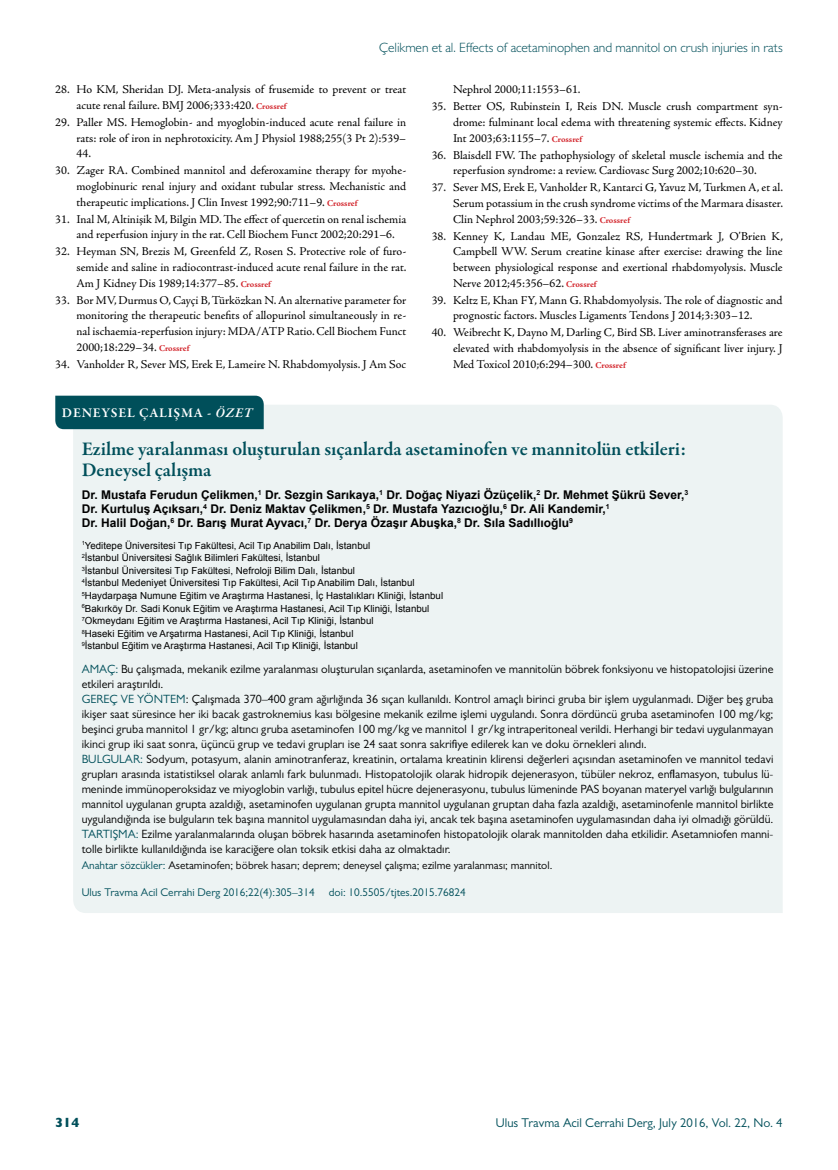
<style>
.page{position:relative;width:838px;height:1170px;background:#fff}
.page>*{position:absolute;margin:0;border:0;box-sizing:border-box;transform-origin:0 0}
.t1{font:600 19.5px/21px "Garamond Premr Pro";color:#004f5a}
.t2{font:300 13.5px "Gill Sans MT Pro";letter-spacing:-.005em;color:#004f5a}
.t3{font:600 13.5px "Garamond Premr Pro";letter-spacing:.055em;color:#fff}
.t4{font:800 13.5px "Gill Sans MT Pro";color:#004f5a}
.t5{font:12.75px "Gill Sans MT Pro";color:#004f5a}
.t6{font:12px/15.6px "Adobe Jenson Pro";color:#000;text-align:justify}
.t7{font:12px/15px "Gill Sans MT Pro";color:#000}
.t8{font:700 12px/14.4px "Arial";color:#000}
.t9{font:11.25px "Gill Sans MT Pro";color:#000}
.t10{font:11.25px "Gill Sans MT Pro";color:#004f5a}
.t11{font:9.75px/12.6px "Arial";color:#000}
.s1{font-weight:700;font-size:9px;color:#d2232a}
.s2{font-style:italic}
.s3{color:#004f5a}
</style>
<div class="page">
<div style="left:73px;top:405px;width:709px;height:507px;background:#edf3f3"></div>
<div style="left:55px;top:395px;width:209px;height:34px;background:#004f5a"></div>
<p class="t2" style="left:379px;top:39px;width:405px">Çelikmen et al. Effects of acetaminophen and mannitol on crush injuries in rats</p>
<p class="t6" style="left:77px;top:82px;width:331px;text-indent:-21px">28. Ho KM, Sheridan DJ. Meta-analysis of frusemide to prevent or treat acute renal failure. BMJ 2006;333:420. <span class="s1">Crossref</span></p>
<p class="t6" style="left:77px;top:115px;width:331px;text-indent:-21px">29. Paller MS. Hemoglobin- and myoglobin-induced acute renal failure in rats: role of iron in nephrotoxicity. Am J Physiol 1988;255(3 Pt 2):539– 44.</p>
<p class="t6" style="left:77px;top:163px;width:331px;text-indent:-21px">30. Zager RA. Combined mannitol and deferoxamine therapy for myohe&shy;moglobinuric renal injury and oxidant tubular stress. Mechanistic and therapeutic implications. J Clin Invest 1992;90:711–9. <span class="s1">Crossref</span></p>
<p class="t6" style="left:77px;top:211px;width:331px;text-indent:-21px">31. Inal M, Altinişik M, Bilgin MD. The effect of quercetin on renal ischemia and reperfusion injury in the rat. Cell Biochem Funct 2002;20:291–6.</p>
<p class="t6" style="left:77px;top:244px;width:331px;text-indent:-21px">32. Heyman SN, Brezis M, Greenfeld Z, Rosen S. Protective role of furo&shy;semide and saline in radiocontrast-induced acute renal failure in the rat.<br>Am J Kidney Dis 1989;14:377–85. <span class="s1">Crossref</span></p>
<p class="t6" style="left:77px;top:292px;width:331px;text-indent:-21px">33. Bor MV, Durmus O, Cayçi B, Türközkan N. An alternative parameter for monitoring the therapeutic benefits of allopurinol simultaneously in re&shy;nal ischaemia-reperfusion injury: MDA/ATP Ratio. Cell Biochem Funct 2000;18:229–34. <span class="s1">Crossref</span></p>
<p class="t6" style="left:55px;top:356px;width:352px">34. Vanholder R, Sever MS, Erek E, Lameire N. Rhabdomyolysis. J Am Soc</p>
<p class="t3" style="left:62px;top:405px;width:192px">DENEYSEL ÇALIŞMA - <span class="s2">ÖZET</span></p>
<p class="t6" style="left:453px;top:82px;width:129px">Nephrol 2000;11:1553–61.</p>
<p class="t6" style="left:453px;top:99px;width:331px;text-indent:-21px">35. Better OS, Rubinstein I, Reis DN. Muscle crush compartment syn&shy;drome: fulminant local edema with threatening systemic effects. Kidney Int 2003;63:1155–7. <span class="s1">Crossref</span></p>
<p class="t6" style="left:432px;top:147px;width:352px;text-align:center">36. Blaisdell FW. The pathophysiology of skeletal muscle ischemia and the reperfusion syndrome: a review. Cardiovasc Surg 2002;10:620–30.</p>
<p class="t6" style="left:453px;top:180px;width:331px;text-indent:-21px">37. Sever MS, Erek E, Vanholder R, Kantarci G, Yavuz M, Turkmen A, et al.<br>Serum potassium in the crush syndrome victims of the Marmara disaster.<br>Clin Nephrol 2003;59:326–33. <span class="s1">Crossref</span></p>
<p class="t6" style="left:453px;top:228px;width:331px;text-indent:-21px">38. Kenney K, Landau ME, Gonzalez RS, Hundertmark J, O’Brien K, Campbell WW. Serum creatine kinase after exercise: drawing the line between physiological response and exertional rhabdomyolysis. Muscle Nerve 2012;45:356–62. <span class="s1">Crossref</span></p>
<p class="t6" style="left:453px;top:292px;width:331px;text-indent:-21px">39. Keltz E, Khan FY, Mann G. Rhabdomyolysis. The role of diagnostic and prognostic factors. Muscles Ligaments Tendons J 2014;3:303–12.</p>
<p class="t6" style="left:453px;top:325px;width:331px;text-indent:-21px">40. Weibrecht K, Dayno M, Darling C, Bird SB. Liver aminotransferases are elevated with rhabdomyolysis in the absence of significant liver injury. J Med Toxicol 2010;6:294–300. <span class="s1">Crossref</span></p>
<h1 class="t1" style="left:82px;top:438px;width:606px">Ezilme yaralanması oluşturulan sıçanlarda asetaminofen ve mannitolün etkileri:<br>Deneysel çalışma</h1>
<p class="t8" style="left:82px;top:487px;width:608px">Dr. Mustafa Ferudun Çelikmen,<sup>1</sup> Dr. Sezgin Sarıkaya,<sup>1</sup> Dr. Doğaç Niyazi Özüçelik,<sup>2</sup> Dr. Mehmet Şükrü Sever,<sup>3<br></sup>Dr. Kurtuluş Açıksarı,<sup>4</sup> Dr. Deniz Maktav Çelikmen,<sup>5</sup> Dr. Mustafa Yazıcıoğlu,<sup>6</sup> Dr. Ali Kandemir,<sup>1<br></sup>Dr. Halil Doğan,<sup>6</sup> Dr. Barış Murat Ayvacı,<sup>7</sup> Dr. Derya Özaşır Abuşka,<sup>8</sup> Dr. Sıla Sadıllıoğlu<sup>9</sup></p>
<p class="t11" style="left:82px;top:539px;width:363px"><sup>1</sup>Yeditepe Üniversitesi Tıp Fakültesi, Acil Tıp Anabilim Dalı, İstanbul<br><sup>2</sup>İstanbul Üniversitesi Sağlık Bilimleri Fakültesi, İstanbul<br><sup>3</sup>İstanbul Üniversitesi Tıp Fakültesi, Nefroloji Bilim Dalı, İstanbul<br><sup>4</sup>İstanbul Medeniyet Üniversitesi Tıp Fakültesi, Acil Tıp Anabilim Dalı, İstanbul <sup>5</sup>Haydarpaşa Numune Eğitim ve Araştırma Hastanesi, İç Hastalıkları Kliniği, İstanbul <sup>6</sup>Bakırköy Dr. Sadi Konuk Eğitim ve Araştırma Hastanesi, Acil Tıp Kliniği, İstanbul <sup>7</sup>Okmeydanı Eğitim ve Araştırma Hastanesi, Acil Tıp Kliniği, İstanbul<br><sup>8</sup>Haseki Eğitim ve Arşatırma Hastanesi, Acil Tıp Kliniği, İstanbul<br><sup>9</sup>İstanbul Eğitim ve Araştırma Hastanesi, Acil Tıp Kliniği, İstanbul</p>
<p class="t7" style="left:82px;top:661px;width:693px"><span class="s3">AMAÇ:</span> Bu çalışmada, mekanik ezilme yaralanması oluşturulan sıçanlarda, asetaminofen ve mannitolün böbrek fonksiyonu ve histopatolojisi üzerine etkileri araştırıldı.<br><span class="s3">GEREÇ VE YÖNTEM</span>: Çalışmada 370–400 gram ağırlığında 36 sıçan kullanıldı. Kontrol amaçlı birinci gruba bir işlem uygulanmadı. Diğer beş gruba ikişer saat süresince her iki bacak gastroknemius kası bölgesine mekanik ezilme işlemi uygulandı. Sonra dördüncü gruba asetaminofen 100 mg/kg; beşinci gruba mannitol 1 gr/kg; altıncı gruba asetaminofen 100 mg/kg ve mannitol 1 gr/kg intraperitoneal verildi. Herhangi bir tedavi uygulanmayan ikinci grup iki saat sonra, üçüncü grup ve tedavi grupları ise 24 saat sonra sakrifiye edilerek kan ve doku örnekleri alındı.<br><span class="s3">BULGULAR:</span> Sodyum, potasyum, alanin aminotranferaz, kreatinin, ortalama kreatinin klirensi değerleri açısından asetaminofen ve mannitol tedavi grupları arasında istatistiksel olarak anlamlı fark bulunmadı. Histopatolojik olarak hidropik dejenerasyon, tübüler nekroz, enflamasyon, tubulus lü&shy;meninde immünoperoksidaz ve miyoglobin varlığı, tubulus epitel hücre dejenerasyonu, tubulus lümeninde PAS boyanan materyel varlığı bulgularının mannitol uygulanan grupta azaldığı, asetaminofen uygulanan grupta mannitol uygulanan gruptan daha fazla azaldığı, asetaminofenle mannitol birlikte uygulandığında ise bulguların tek başına mannitol uygulamasından daha iyi, ancak tek başına asetaminofen uygulamasından daha iyi olmadığı görüldü.<br><span class="s3">TARTIŞMA:</span> Ezilme yaralanmalarında oluşan böbrek hasarında asetaminofen histopatolojik olarak mannitolden daha etkilidir. Asetamniofen manni&shy;tolle birlikte kullanıldığında ise karaciğere olan toksik etkisi daha az olmaktadır.</p>
<p class="t9" style="left:82px;top:858px;width:472px"><span class="s3">Anahtar sözcükler:</span> Asetaminofen; böbrek hasarı; deprem; deneysel çalışma; ezilme yaralanması; mannitol.</p>
<p class="t10" style="left:82px;top:885px;width:234px">Ulus Travma Acil Cerrahi Derg 2016;22(4):305–314</p>
<p class="t10" style="left:329px;top:885px;width:138px">doi: 10.5505/tjtes.2015.76824</p>
<p class="t4" style="left:55px;top:1114px;width:26px">314</p>
<p class="t5" style="left:496px;top:1115px;width:288px">Ulus Travma Acil Cerrahi Derg, July 2016, Vol. 22, No. 4</p>
</div>
